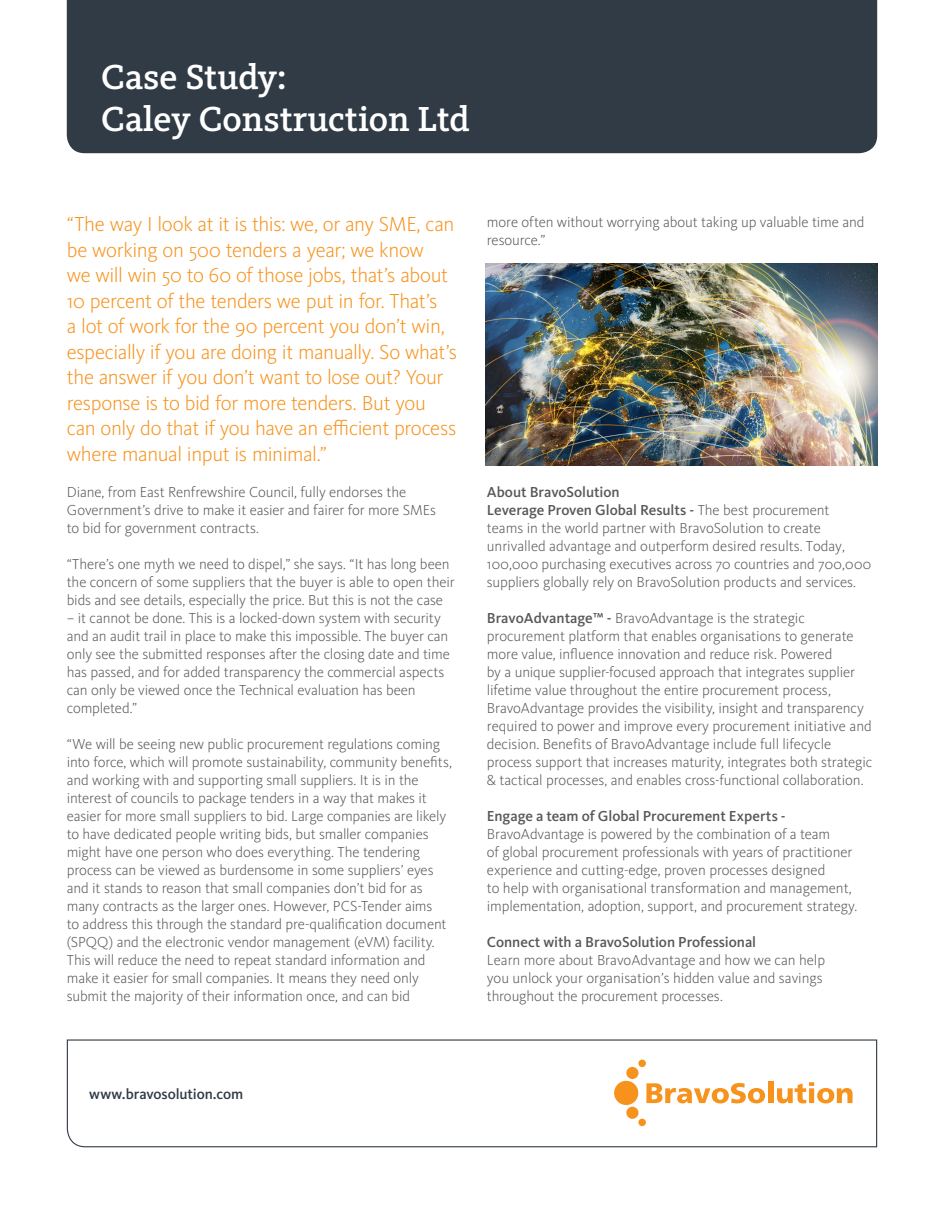
<style>
.page{position:relative;width:944px;height:1214px;background:#fff}
.page>*{position:absolute;margin:0;border:0;box-sizing:border-box;transform-origin:0 0}
.t1{font:500 36px "Kievit Slab Pro";color:#fff}
.t2{font:300 21px/25.5px "Kievit OT";letter-spacing:-.02em;color:#f7931d}
.t3{font:300 15px/18px "Kievit OT";letter-spacing:-.005em;color:#57585a}
.t4{font:500 15px "Kievit OT";letter-spacing:-.005em;color:#313b45}
.s1{font-weight:500}
</style>
<div class="page">
<div style="left:67px;top:0;width:810px;height:153px;background:#313b45"></div>
<svg style="left:66px;top:1039px;width:811px;height:108px"></svg>
<img style="left:485px;top:264px;width:392px;height:201px">
<p class="t1" style="left:101px;top:56px;width:187px">Case Study:</p>
<p class="t1" style="left:101px;top:98px;width:370px">Caley Construction Ltd</p>
<p class="t2" style="left:67px;top:212px;width:392px">“The way I look at it is this: we, or any SME, can be working on 500 tenders a year; we know<br>we will win 50 to 60 of those jobs, that’s about 10 percent of the tenders we put in for. That’s<br>a lot of work for the 90 percent you don’t win, especially if you are doing it manually. So what’s the answer if you don’t want to lose out? Your response is to bid for more tenders. But you can only do that if you have an efficient process where manual input is minimal.”</p>
<p class="t3" style="left:67px;top:483px;width:371px">Diane, from East Renfrewshire Council, fully endorses the<br>Government’s drive to make it easier and fairer for more SMEs</p>
<p class="t3" style="left:67px;top:519px;width:194px">to bid for government contracts.</p>
<p class="t3" style="left:67px;top:555px;width:389px">“There’s one myth we need to dispel,” she says. “It has long been the concern of some suppliers that the buyer is able to open their bids and see details, especially the price. But this is not the case</p>
<p class="t3" style="left:67px;top:609px;width:385px">– it cannot be done. This is a locked-down system with security and an audit trail in place to make this impossible. The buyer can only see the submitted responses after the closing date and time has passed, and for added transparency the commercial aspects can only be viewed once the Technical evaluation has been completed.”</p>
<p class="t3" style="left:67px;top:735px;width:387px">“We will be seeing new public procurement regulations coming into force, which will promote sustainability, community benefits, and working with and supporting small suppliers. It is in the interest of councils to package tenders in a way that makes it easier for more small suppliers to bid. Large companies are likely to have dedicated people writing bids, but smaller companies might have one person who does everything. The tendering process can be viewed as burdensome in some suppliers’ eyes and it stands to reason that small companies don’t bid for as many contracts as the larger ones. However, PCS-Tender aims<br>to address this through the standard pre-qualification document (SPQQ) and the electronic vendor management (eVM) facility.<br>This will reduce the need to repeat standard information and make it easier for small companies. It means they need only submit the majority of their information once, and can bid</p>
<p class="t3" style="left:487px;top:213px;width:379px">more often without worrying about taking up valuable time and resource.”</p>
<p class="t3" style="left:487px;top:483px;width:386px"><span class="s1">About BravoSolution<br>Leverage Proven Global Results -</span> The best procurement<br>teams in the world partner with BravoSolution to create unrivalled advantage and outperform desired results. Today, 100,000 purchasing executives across 70 countries and 700,000 suppliers globally rely on BravoSolution products and services.</p>
<p class="t3" style="left:487px;top:609px;width:387px"><span class="s1">BravoAdvantage™ -</span> BravoAdvantage is the strategic procurement platform that enables organisations to generate more value, influence innovation and reduce risk. Powered<br>by a unique supplier-focused approach that integrates supplier lifetime value throughout the entire procurement process, BravoAdvantage provides the visibility, insight and transparency required to power and improve every procurement initiative and decision. Benefits of BravoAdvantage include full lifecycle process support that increases maturity, integrates both strategic &amp; tactical processes, and enables cross-functional collaboration.</p>
<p class="t3" style="left:487px;top:807px;width:372px"><span class="s1">Engage a team of Global Procurement Experts - </span>BravoAdvantage is powered by the combination of a team<br>of global procurement professionals with years of practitioner experience and cutting-edge, proven processes designed<br>to help with organisational transformation and management, implementation, adoption, support, and procurement strategy.</p>
<p class="t3" style="left:487px;top:933px;width:340px"><span class="s1">Connect with a BravoSolution Professional<br></span>Learn more about BravoAdvantage and how we can help you unlock your organisation’s hidden value and savings throughout the procurement processes.</p>
<p class="t4" style="left:89px;top:1085px;width:155px">www.bravosolution.com</p>
</div>
